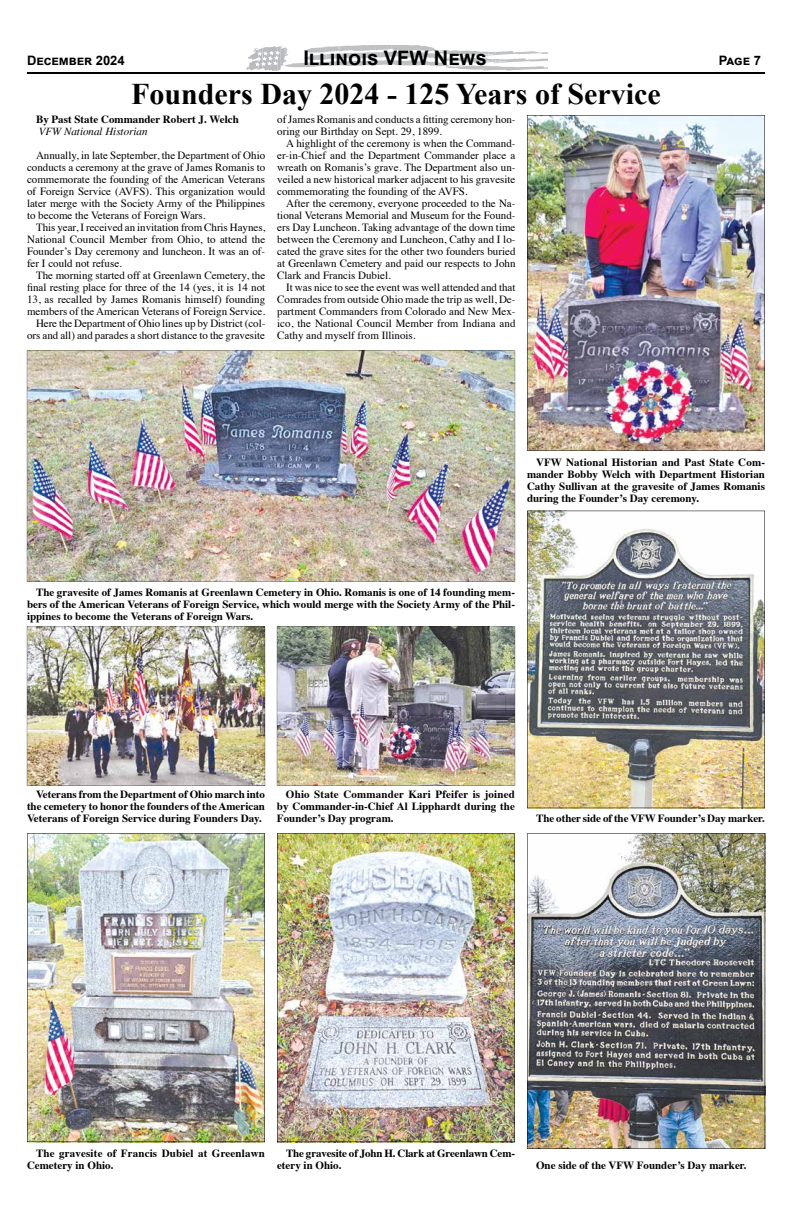
<style>
.page{position:relative;width:792px;height:1224px;background:#fff}
.page>*{position:absolute;margin:0;border:0;box-sizing:border-box;transform-origin:0 0}
.t1{font:700 30px "Times New Roman";color:#000}
.t2{font:700 20px "Arial";color:#000}
.t3{font:700 13px "Arial";color:#000}
.t4{font:11px/12px "Times";color:#000;text-align:justify}
.t5{font:700 11px/12px "Times";color:#000;text-align:justify}
.t6{font:italic 11px "Times";color:#000}
</style>
<div class="page">
<img style="left:27px;top:350px;width:488px;height:232px">
<img style="left:27px;top:627px;width:238px;height:159px">
<img style="left:277px;top:627px;width:238px;height:159px">
<img style="left:27px;top:833px;width:238px;height:309px">
<img style="left:277px;top:833px;width:238px;height:309px">
<img style="left:527px;top:115px;width:238px;height:335px">
<img style="left:527px;top:511px;width:238px;height:297px">
<img style="left:527px;top:833px;width:238px;height:316px">
<svg style="left:246px;top:45px;width:302px;height:26px"></svg>
<hr style="left:27px;top:72px;width:738px;height:2px;background:#000">
<p class="t3" style="left:27px;top:51px;width:99px">December 2024</p>
<h2 class="t2" style="left:303px;top:43px;width:185px">Illinois VFW News</h2>
<p class="t3" style="left:719px;top:51px;width:44px">Page 7</p>
<h1 class="t1" style="left:131px;top:72px;width:531px">Founders Day 2024 - 125 Years of Service</h1>
<p class="t5" style="left:36px;top:113px;width:204px">By Past State Commander Robert J. Welch</p>
<p class="t6" style="left:39px;top:126px;width:110px">VFW National Historian</p>
<p class="t4" style="left:27px;top:149px;width:240px;text-indent:9px">Annually, in late September, the Department of Ohio conducts a ceremony at the grave of James Romanis to commemorate the founding of the American Veterans of Foreign Service (AVFS). This organization would later merge with the Society Army of the Philippines to become the Veterans of Foreign Wars.</p>
<p class="t4" style="left:27px;top:221px;width:240px;text-indent:9px">This year, I received an invitation from Chris Haynes, National Council Member from Ohio, to attend the Founder’s Day ceremony and luncheon. It was an of&shy;fer I could not refuse.</p>
<p class="t4" style="left:27px;top:269px;width:240px;text-align:right">The morning started off at Greenlawn Cemetery, the final resting place for three of the 14 (yes, it is 14 not 13, as recalled by James Romanis himself) founding members of the American Veterans of Foreign Service.<br>Here the Department of Ohio lines up by District (col&shy;ors and all) and parades a short distance to the gravesite</p>
<p class="t4" style="left:277px;top:113px;width:240px">of James Romanis and conducts a fitting ceremony hon&shy;oring our Birthday on Sept. 29, 1899.</p>
<p class="t4" style="left:277px;top:137px;width:240px;text-indent:9px">A highlight of the ceremony is when the Command&shy;er-in-Chief and the Department Commander place a wreath on Romanis’s grave. The Department also un&shy;veiled a new historical marker adjacent to his gravesite commemorating the founding of the AVFS.</p>
<p class="t4" style="left:277px;top:197px;width:240px;text-indent:9px">After the ceremony, everyone proceeded to the Na&shy;tional Veterans Memorial and Museum for the Found&shy;ers Day Luncheon. Taking advantage of the down time between the Ceremony and Luncheon, Cathy and I lo&shy;cated the grave sites for the other two founders buried at Greenlawn Cemetery and paid our respects to John Clark and Francis Dubiel.</p>
<p class="t4" style="left:277px;top:281px;width:240px;text-indent:9px">It was nice to see the event was well attended and that Comrades from outside Ohio made the trip as well, De&shy;partment Commanders from Colorado and New Mex&shy;ico, the National Council Member from Indiana and Cathy and myself from Illinois.</p>
<p class="t5" style="left:527px;top:455px;width:240px;text-indent:9px">VFW National Historian and Past State Com&shy;mander Bobby Welch with Department Historian Cathy Sullivan at the gravesite of James Romanis during the Founder’s Day ceremony.</p>
<p class="t5" style="left:27px;top:585px;width:490px;text-indent:9px">The gravesite of James Romanis at Greenlawn Cemetery in Ohio. Romanis is one of 14 founding mem&shy;bers of the American Veterans of Foreign Service, which would merge with the Society Army of the Phil&shy;ippines to become the Veterans of Foreign Wars.</p>
<p class="t5" style="left:27px;top:787px;width:240px;text-indent:9px">Veterans from the Department of Ohio march into the cemetery to honor the founders of the American Veterans of Foreign Service during Founders Day.</p>
<p class="t5" style="left:277px;top:787px;width:239px;text-indent:9px">Ohio State Commander Kari Pfeifer is joined by Commander-in-Chief Al Lipphardt during the Founder’s Day program.</p>
<p class="t5" style="left:536px;top:812px;width:230px">The other side of the VFW Founder’s Day marker.</p>
<p class="t5" style="left:27px;top:1146px;width:240px;text-indent:9px">The gravesite of Francis Dubiel at Greenlawn<br>Cemetery in Ohio.</p>
<p class="t5" style="left:277px;top:1146px;width:240px;text-indent:9px">The gravesite of John H. Clark at Greenlawn Cem&shy;etery in Ohio.</p>
<p class="t5" style="left:536px;top:1158px;width:212px">One side of the VFW Founder’s Day marker.</p>
</div>
